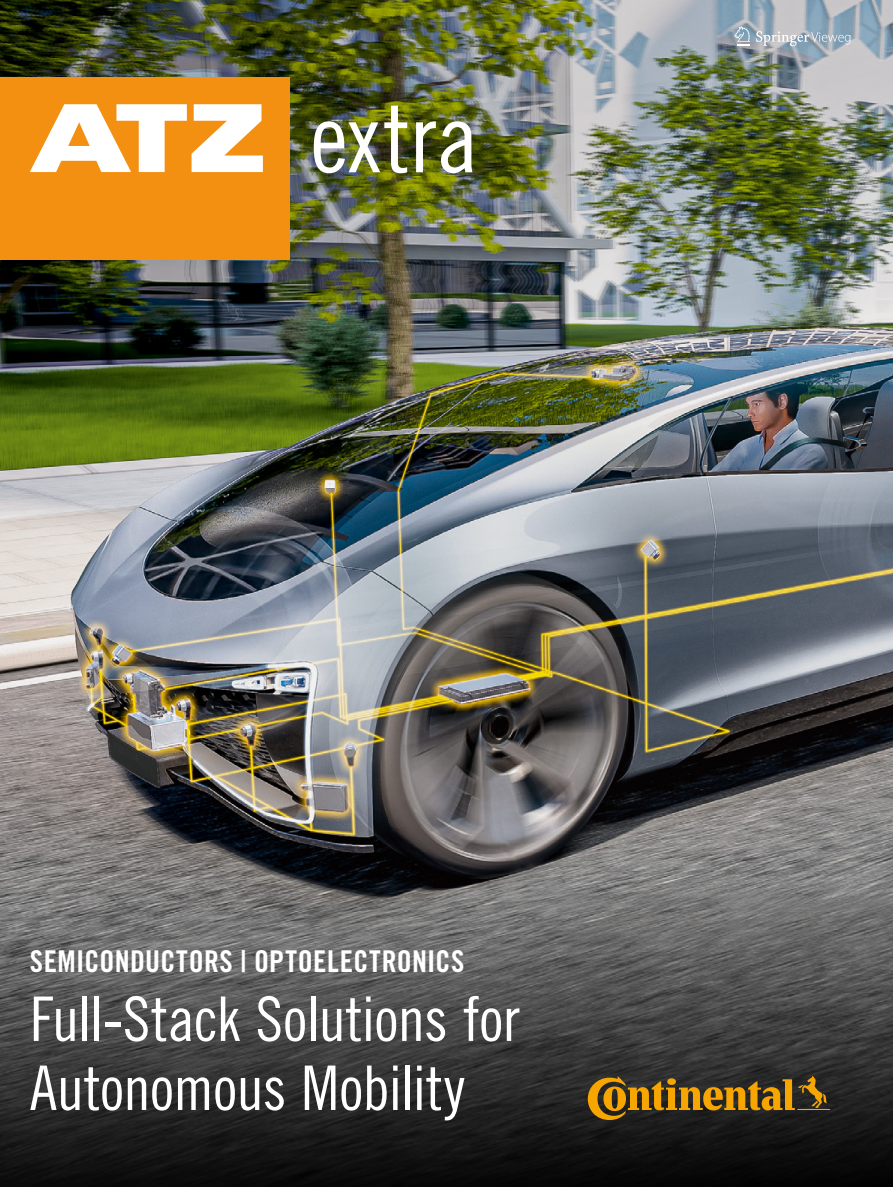
<style>
.page{position:relative;width:893px;height:1187px;background:#fff}
.page>*{position:absolute;margin:0;border:0;box-sizing:border-box;transform-origin:0 0}
.t1{font:96px "Trade Gothic LT Std Cn 18";letter-spacing:.005em;color:#fff}
.t2{font:61.5px/69px "Trade Gothic LT Std Cn 18";letter-spacing:-.01em;color:#fff}
.t3{font:30px "Trade Gothic LT Std Bd Cn 20";letter-spacing:.01em;color:#fff}
</style>
<div class="page">
<img style="left:0;top:0;width:893px;height:852px">
<div style="left:0;top:77px;width:289px;height:182px;background:#f39011"></div>
<svg style="left:30px;top:104px;width:233px;height:68px"></svg>
<svg style="left:734px;top:26px;width:16px;height:20px"></svg>
<svg style="left:756px;top:31px;width:94px;height:15px"></svg>
<svg style="left:0;top:852px;width:893px;height:334px;background:#474747"></svg>
<svg style="left:588px;top:1075px;width:242px;height:44px;background:#6d5118"></svg>
<h1 class="t1" style="left:310px;top:81px;width:170px">extra</h1>
<p class="t3" style="left:30px;top:942px;width:436px">SEMICONDUCTORS | OPTOELECTRONICS</p>
<p class="t2" style="left:30px;top:983px;width:492px">Full-Stack Solutions for<br>Autonomous Mobility</p>
</div>
